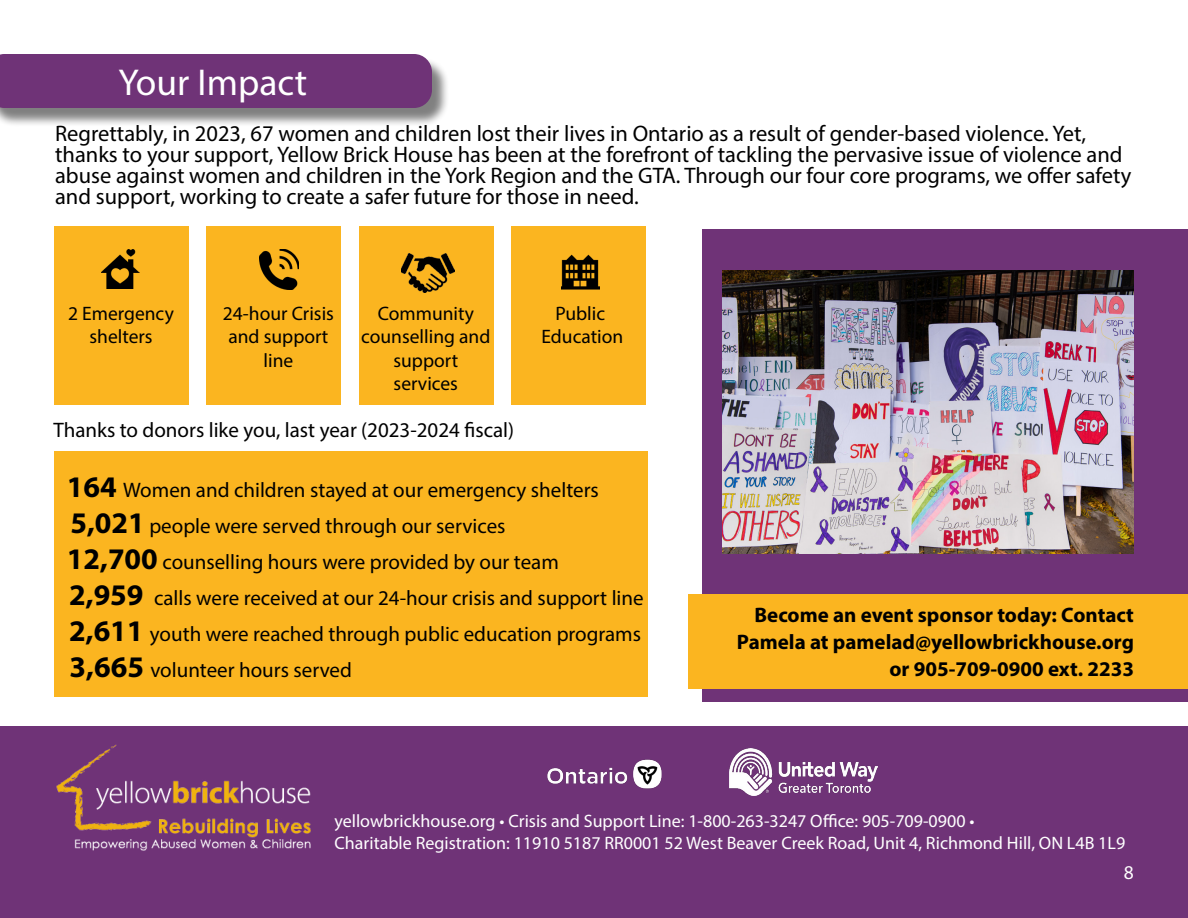
<style>
.page{position:relative;width:1188px;height:918px;background:#fff}
.page>*{position:absolute;margin:0;border:0;box-sizing:border-box;transform-origin:0 0}
.t1{font:37.5px "Myriad Pro";color:#fff}
.t2{font:22.5px/21px "Myriad Pro";color:#000}
.t3{font:21px/36px "Myriad Pro";color:#000}
.t4{font:700 21px/27px "Myriad Pro";color:#000;text-align:right}
.t5{font:19.5px/23.4px "Myriad Pro";color:#000;text-align:center}
.t6{font:19.5px "Myriad Pro";color:#fff}
.t7{font:18px/21.6px "Myriad Pro";color:#fff}
.s1{font-weight:700;font-size:30px}
</style>
<div class="page">
<div style="left:0;top:57px;width:450px;height:71px;background:#000;opacity:.5"></div>
<div style="left:0;top:54px;width:432px;height:54px;background:#6f3377"></div>
<div style="left:54px;top:227px;width:135px;height:178px;background:#fbb520"></div>
<div style="left:207px;top:227px;width:134px;height:178px;background:#fbb520"></div>
<div style="left:359px;top:227px;width:135px;height:178px;background:#fbb520"></div>
<div style="left:512px;top:227px;width:134px;height:178px;background:#fbb520"></div>
<img style="left:101px;top:249px;width:39px;height:40px">
<img style="left:260px;top:249px;width:38px;height:40px">
<img style="left:401px;top:254px;width:53px;height:38px">
<img style="left:561px;top:254px;width:39px;height:36px">
<div style="left:0;top:726px;width:1188px;height:192px;background:#6f3377"></div>
<div style="left:54px;top:452px;width:594px;height:246px;background:#fbb520"></div>
<img style="left:547px;top:759px;width:115px;height:30px">
<img style="left:729px;top:748px;width:149px;height:47px">
<img style="left:57px;top:744px;width:253px;height:106px">
<div style="left:702px;top:230px;width:486px;height:472px;background:#6f3377"></div>
<div style="left:688px;top:594px;width:500px;height:94px;background:#fbb520"></div>
<img style="left:722px;top:270px;width:412px;height:284px">
<h1 class="t1" style="left:119px;top:59px;width:190px">Your Impact</h1>
<p class="t2" style="left:55px;top:123px;width:1078px">Regrettably, in 2023, 67 women and children lost their lives in Ontario as a result of gender-based violence. Yet, thanks to your support, Yellow Brick House has been at the forefront of tackling the pervasive issue of violence and abuse against women and children in the York Region and the GTA. Through our four core programs, we offer safety and support, working to create a safer future for those in need.</p>
<p class="t5" style="left:68px;top:302px;width:107px">2 Emergency shelters</p>
<p class="t5" style="left:361px;top:302px;width:131px">Community counselling and support services</p>
<p class="t5" style="left:541px;top:302px;width:83px">Public<br>Education</p>
<p class="t5" style="left:223px;top:302px;width:113px">24-hour Crisis and support line</p>
<p class="t3" style="left:53px;top:412px;width:462px">Thanks to donors like you, last year (2023-2024 fiscal)</p>
<p class="t3" style="left:67px;top:471px;width:578px"><span class="s1">164</span> Women and children stayed at our emergency shelters <span class="s1">5,021</span> people were served through our services<br><span class="s1">12,700</span> counselling hours were provided by our team<br><span class="s1">2,959</span> calls were received at our 24-hour crisis and support line <span class="s1">2,611</span> youth were reached through public education programs <span class="s1">3,665</span> volunteer hours served</p>
<p class="t4" style="left:737px;top:600px;width:399px">Become an event sponsor today: Contact<br>Pamela at pamelad@yellowbrickhouse.org or 905-709-0900 ext. 2233</p>
<p class="t7" style="left:334px;top:810px;width:792px">yellowbrickhouse.org • Crisis and Support Line: 1-800-263-3247 Office: 905-709-0900 •<br>Charitable Registration: 11910 5187 RR0001 52 West Beaver Creek Road, Unit 4, Richmond Hill, ON L4B 1L9</p>
<p class="t6" style="left:1124px;top:860px;width:12px">8</p>
</div>
